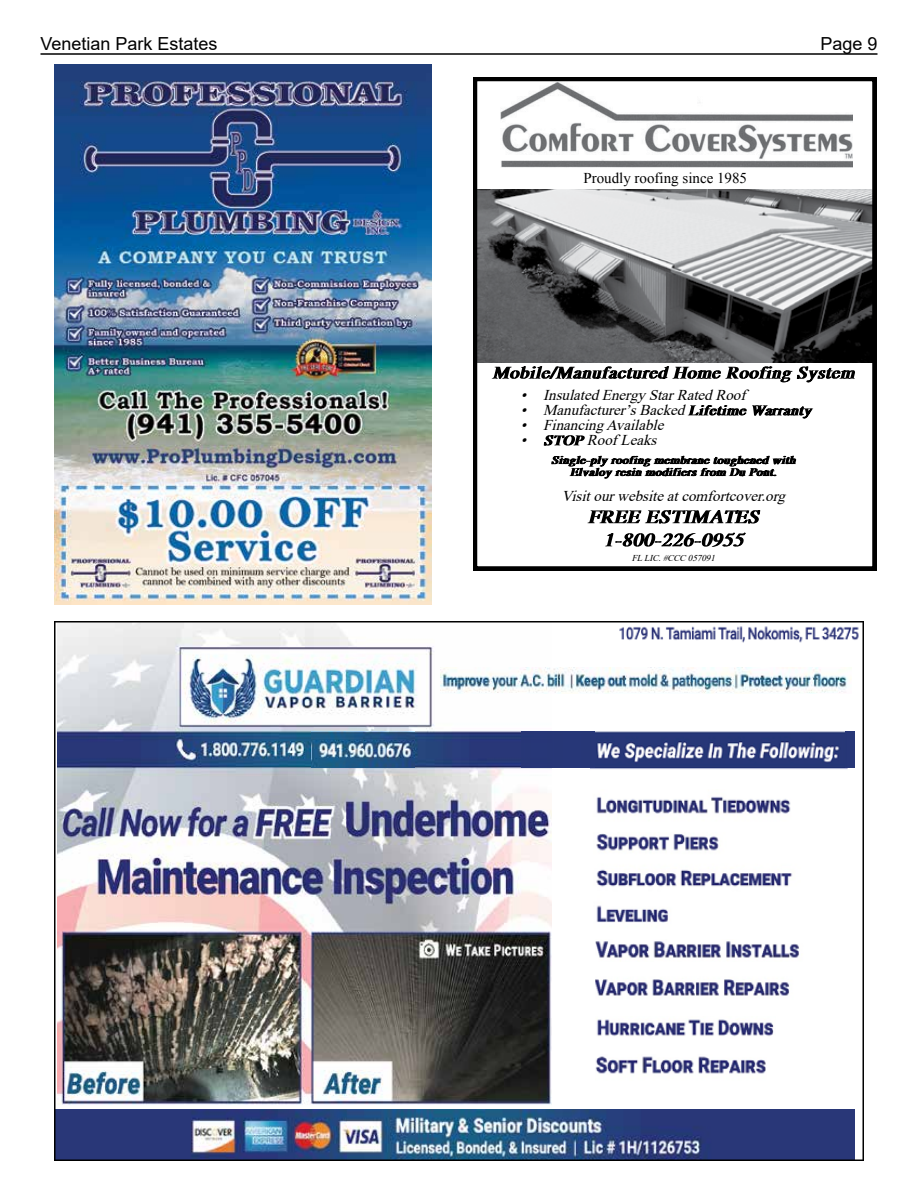
<style>
.page{position:relative;width:918px;height:1188px;background:#fff}
.page>*{position:absolute;margin:0;border:0;box-sizing:border-box;transform-origin:0 0}
.t1{font:18px "Arial";color:#000}
.t2{font:italic 15px/15px "Times New Roman";color:#000}
.t3{font:15px "Times New Roman";color:#000}
.t4{font:italic 9px "Times New Roman";color:#000}
</style>
<div class="page">
<hr style="left:40px;top:53px;width:838px;height:2px;background:#000">
<img style="left:54px;top:621px;width:810px;height:540px">
<img style="left:54px;top:65px;width:378px;height:540px">
<svg style="left:473px;top:77px;width:404px;height:494px"></svg>
<p class="t1" style="left:40px;top:31px;width:179px">Venetian Park Estates</p>
<p class="t1" style="left:820px;top:31px;width:59px">Page 9</p>
<p class="t3" style="left:583px;top:168px;width:165px">Proudly roofing since 1985</p>
<p class="t2" style="left:521px;top:387px;width:226px">• InsulatedEnergyStarRatedRoof</p>
<p class="t2" style="left:521px;top:402px;width:170px">• Manufacturer’sBacked</p>
<p class="t2" style="left:521px;top:417px;width:149px">• FinancingAvailable •</p>
<p class="t2" style="left:587px;top:432px;width:76px">Roof Leaks</p>
<p class="t2" style="left:562px;top:488px;width:230px">Visitourwebsiteatcomfortcover.org</p>
<p class="t4" style="left:632px;top:552px;width:88px">FLLIC.#CCC 057091</p>
</div>
